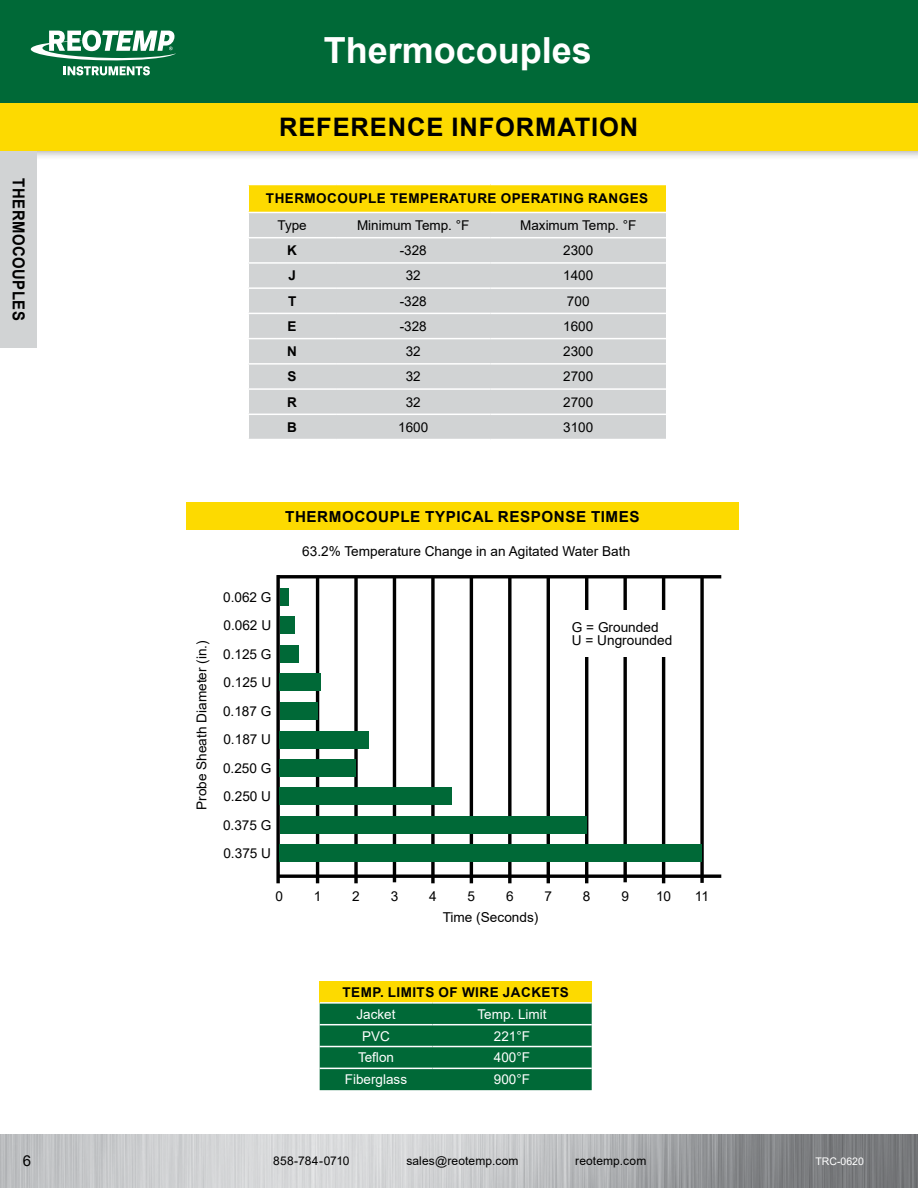
<style>
.page{position:relative;width:918px;height:1188px;background:#fff}
.page>*{position:absolute;margin:0;border:0;box-sizing:border-box;transform-origin:0 0}
.H1_Series{font:700 36px "Arial";color:#fff}
.H2_Product_Name{font:700 25.5px "Arial";letter-spacing:.035em;color:#000}
.t1{font:700 16.5px "Arial";letter-spacing:.035em;color:#000;scale:.9 1}
.TC_response_times{font:700 15.15px "Arial";letter-spacing:.035em;color:#000}
.t2{font:15px "Arial";color:#000}
.t3{font:13.65px "Arial";color:#000}
.Chart_Body{font:13.5px "Arial";color:#000}
.TC_operating_ranges{font:700 13.5px "Arial";letter-spacing:.035em;color:#000}
.table_text_2{font:13.5px "Arial";color:#fff}
.Chart_Body-2{font:700 13.5px "Arial";color:#000}
.t4{font:12px "Arial";letter-spacing:.01em;color:#000}
.t5{font:10.5px "Arial";color:#fff}
</style>
<div class="page">
<div style="left:0;top:93px;width:918px;height:68px;background:#000;opacity:.4"></div>
<div style="left:0;top:103px;width:918px;height:48px;background:#fdda00"></div>
<img style="left:0;top:1134px;width:918px;height:54px">
<div style="left:0;top:151px;width:37px;height:197px;background:#d1d3d4"></div>
<div style="left:0;top:0;width:918px;height:103px;background:#006937"></div>
<svg style="left:31px;top:30px;width:145px;height:45px"></svg>
<svg style="left:700px;top:578px;width:4px;height:305px"></svg>
<svg style="left:431px;top:578px;width:4px;height:305px"></svg>
<hr style="left:470px;top:578px;width:3px;height:305px;background:#000">
<svg style="left:508px;top:578px;width:4px;height:305px"></svg>
<hr style="left:547px;top:577px;width:3px;height:306px;background:#000">
<hr style="left:585px;top:577px;width:3px;height:306px;background:#000">
<svg style="left:623px;top:578px;width:4px;height:304px"></svg>
<hr style="left:662px;top:577px;width:3px;height:306px;background:#000">
<div style="left:186px;top:503px;width:553px;height:27px;background:#fdda00"></div>
<hr style="left:316px;top:577px;width:3px;height:306px;background:#000">
<svg style="left:354px;top:578px;width:4px;height:305px"></svg>
<hr style="left:393px;top:577px;width:3px;height:305px;background:#000">
<hr style="left:277px;top:575px;width:444px;height:3px;background:#000">
<svg style="left:280px;top:874px;width:441px;height:4px;background:#222"></svg>
<svg style="left:276px;top:575px;width:4px;height:308px"></svg>
<div style="left:280px;top:588px;width:9px;height:17px;background:#006937"></div>
<div style="left:280px;top:617px;width:15px;height:17px;background:#006937"></div>
<div style="left:280px;top:645px;width:18px;height:17px;background:#006937"></div>
<div style="left:280px;top:674px;width:41px;height:17px;background:#006937"></div>
<div style="left:280px;top:703px;width:38px;height:17px;background:#006937"></div>
<div style="left:280px;top:731px;width:89px;height:17px;background:#006937"></div>
<div style="left:280px;top:760px;width:76px;height:17px;background:#006937"></div>
<div style="left:280px;top:788px;width:172px;height:17px;background:#006937"></div>
<div style="left:280px;top:817px;width:307px;height:17px;background:#006937"></div>
<div style="left:280px;top:845px;width:422px;height:17px;background:#006937"></div>
<div style="left:564px;top:610px;width:123px;height:47px;background:#fff"></div>
<div style="left:320px;top:981px;width:272px;height:22px;background:#fdda00"></div>
<svg style="left:320px;top:1004px;width:272px;height:86px;background:#046b3a"></svg>
<hr style="left:320px;top:1024px;width:112px;height:1px;background:#fff">
<hr style="left:432px;top:1024px;width:160px;height:1px;background:#fff">
<hr style="left:320px;top:1046px;width:112px;height:1px;background:#fff">
<hr style="left:432px;top:1046px;width:160px;height:1px;background:#fff">
<hr style="left:320px;top:1068px;width:112px;height:1px;background:#fff">
<hr style="left:432px;top:1068px;width:160px;height:1px;background:#fff">
<hr style="left:320px;top:1002px;width:112px;height:2px;background:#fff">
<hr style="left:432px;top:1002px;width:160px;height:2px;background:#fff">
<div style="left:248px;top:184px;width:418px;height:28px;background:#fdda00"></div>
<div style="left:249px;top:213px;width:417px;height:226px;background:#d1d3d4"></div>
<hr style="left:248px;top:184px;width:88px;height:1px;background:#fff">
<hr style="left:336px;top:184px;width:154px;height:1px;background:#fff">
<hr style="left:490px;top:184px;width:176px;height:1px;background:#fff">
<hr style="left:248px;top:237px;width:88px;height:1px;background:#fff">
<hr style="left:336px;top:237px;width:154px;height:1px;background:#fff">
<hr style="left:490px;top:237px;width:176px;height:1px;background:#fff">
<hr style="left:248px;top:262px;width:88px;height:2px;background:#fff">
<hr style="left:336px;top:262px;width:154px;height:2px;background:#fff">
<hr style="left:490px;top:262px;width:176px;height:2px;background:#fff">
<hr style="left:248px;top:287px;width:88px;height:2px;background:#fff">
<hr style="left:336px;top:287px;width:154px;height:2px;background:#fff">
<hr style="left:490px;top:287px;width:176px;height:2px;background:#fff">
<hr style="left:248px;top:313px;width:88px;height:1px;background:#fff">
<hr style="left:336px;top:313px;width:154px;height:1px;background:#fff">
<hr style="left:490px;top:313px;width:176px;height:1px;background:#fff">
<hr style="left:248px;top:338px;width:88px;height:1px;background:#fff">
<hr style="left:336px;top:338px;width:154px;height:1px;background:#fff">
<hr style="left:490px;top:338px;width:176px;height:1px;background:#fff">
<hr style="left:248px;top:363px;width:88px;height:2px;background:#fff">
<hr style="left:336px;top:363px;width:154px;height:2px;background:#fff">
<hr style="left:490px;top:363px;width:176px;height:2px;background:#fff">
<hr style="left:248px;top:388px;width:88px;height:2px;background:#fff">
<hr style="left:336px;top:388px;width:154px;height:2px;background:#fff">
<hr style="left:490px;top:388px;width:176px;height:2px;background:#fff">
<hr style="left:248px;top:414px;width:88px;height:1px;background:#fff">
<svg style="left:248px;top:185px;width:1px;height:27px"></svg>
<hr style="left:336px;top:414px;width:154px;height:1px;background:#fff">
<hr style="left:490px;top:414px;width:176px;height:1px;background:#fff">
<p class="H1_Series" style="left:324px;top:25px;width:270px">Thermocouples</p>
<p class="t1" style="left:30px;top:178px;width:160px;rotate:90deg">THERMOCOUPLES</p>
<p class="H2_Product_Name" style="left:279px;top:110px;width:361px">REFERENCE INFORMATION</p>
<p class="TC_operating_ranges" style="left:266px;top:189px;width:384px">THERMOCOUPLE TEMPERATURE OPERATING RANGES</p>
<p class="Chart_Body" style="left:278px;top:216px;width:31px">Type</p>
<p class="Chart_Body" style="left:357px;top:216px;width:114px">Minimum Temp. °F</p>
<p class="Chart_Body" style="left:520px;top:216px;width:118px">Maximum Temp. °F</p>
<p class="Chart_Body-2" style="left:287px;top:241px;width:11px">K</p>
<p class="Chart_Body" style="left:400px;top:241px;width:29px">-328</p>
<p class="Chart_Body" style="left:563px;top:241px;width:32px">2300</p>
<p class="Chart_Body-2" style="left:288px;top:266px;width:9px">J</p>
<p class="Chart_Body" style="left:406px;top:266px;width:17px">32</p>
<p class="Chart_Body" style="left:563px;top:266px;width:32px">1400</p>
<p class="Chart_Body-2" style="left:288px;top:291px;width:10px">T</p>
<p class="Chart_Body" style="left:400px;top:292px;width:29px">-328</p>
<p class="Chart_Body" style="left:567px;top:292px;width:24px">700</p>
<p class="Chart_Body-2" style="left:288px;top:317px;width:11px">E</p>
<p class="Chart_Body" style="left:400px;top:317px;width:29px">-328</p>
<p class="Chart_Body" style="left:563px;top:317px;width:32px">1600</p>
<p class="Chart_Body-2" style="left:287px;top:342px;width:11px">N</p>
<p class="Chart_Body" style="left:406px;top:342px;width:17px">32</p>
<p class="Chart_Body" style="left:563px;top:342px;width:32px">2300</p>
<p class="Chart_Body-2" style="left:288px;top:367px;width:11px">S</p>
<p class="Chart_Body" style="left:406px;top:367px;width:17px">32</p>
<p class="Chart_Body" style="left:563px;top:367px;width:32px">2700</p>
<p class="Chart_Body-2" style="left:287px;top:392px;width:11px">R</p>
<p class="Chart_Body" style="left:406px;top:393px;width:17px">32</p>
<p class="Chart_Body" style="left:563px;top:393px;width:32px">2700</p>
<p class="Chart_Body-2" style="left:287px;top:418px;width:11px">B</p>
<p class="Chart_Body" style="left:398px;top:418px;width:32px">1600</p>
<p class="Chart_Body" style="left:563px;top:418px;width:32px">3100</p>
<p class="t3" style="left:192px;top:810px;width:171px;rotate:-90deg">Probe Sheath Diameter (in.)</p>
<p class="t3" style="left:223px;top:588px;width:50px">0.062 G</p>
<p class="t3" style="left:223px;top:616px;width:49px">0.062 U</p>
<p class="t3" style="left:223px;top:645px;width:50px">0.125 G</p>
<p class="t3" style="left:223px;top:673px;width:49px">0.125 U</p>
<p class="t3" style="left:223px;top:702px;width:50px">0.187 G</p>
<p class="t3" style="left:223px;top:730px;width:49px">0.187 U</p>
<p class="t3" style="left:223px;top:759px;width:50px">0.250 G</p>
<p class="t3" style="left:223px;top:787px;width:49px">0.250 U</p>
<p class="t3" style="left:223px;top:816px;width:50px">0.375 G</p>
<p class="t3" style="left:223px;top:844px;width:49px">0.375 U</p>
<p class="TC_response_times" style="left:285px;top:506px;width:356px">THERMOCOUPLE TYPICAL RESPONSE TIMES</p>
<p class="t3" style="left:302px;top:541px;width:330px">63.2% Temperature Change in an Agitated Water Bath</p>
<p class="t3" style="left:572px;top:618px;width:88px">G = Grounded</p>
<p class="t3" style="left:572px;top:631px;width:102px">U = Ungrounded</p>
<p class="t3" style="left:275px;top:887px;width:9px">0</p>
<p class="t3" style="left:314px;top:887px;width:9px">1</p>
<p class="t3" style="left:352px;top:887px;width:9px">2</p>
<p class="t3" style="left:391px;top:887px;width:9px">3</p>
<p class="t3" style="left:429px;top:887px;width:9px">4</p>
<p class="t3" style="left:468px;top:887px;width:9px">5</p>
<p class="t3" style="left:506px;top:887px;width:9px">6</p>
<p class="t3" style="left:544px;top:887px;width:9px">7</p>
<p class="t3" style="left:583px;top:887px;width:9px">8</p>
<p class="t3" style="left:621px;top:887px;width:9px">9</p>
<p class="t3" style="left:656px;top:887px;width:17px">10</p>
<p class="t3" style="left:443px;top:908px;width:97px">Time (Seconds)</p>
<p class="TC_operating_ranges" style="left:343px;top:983px;width:228px">TEMP. LIMITS OF WIRE JACKETS</p>
<p class="table_text_2" style="left:357px;top:1005px;width:41px">Jacket</p>
<p class="table_text_2" style="left:478px;top:1005px;width:71px">Temp. Limit</p>
<p class="table_text_2" style="left:362px;top:1026px;width:29px">PVC</p>
<p class="table_text_2" style="left:494px;top:1026px;width:38px">221°F</p>
<p class="table_text_2" style="left:358px;top:1048px;width:38px">Teflon</p>
<p class="table_text_2" style="left:494px;top:1048px;width:38px">400°F</p>
<p class="table_text_2" style="left:345px;top:1070px;width:64px">Fiberglass</p>
<p class="table_text_2" style="left:494px;top:1070px;width:38px">900°F</p>
<p class="t3" style="left:695px;top:887px;width:16px">11</p>
<p class="t2" style="left:23px;top:1151px;width:10px">6</p>
<p class="t4" style="left:273px;top:1153px;width:78px">858-784-0710</p>
<p class="t4" style="left:406px;top:1153px;width:114px">sales@reotemp.com</p>
<p class="t4" style="left:575px;top:1153px;width:73px">reotemp.com</p>
<p class="t5" style="left:816px;top:1154px;width:50px">TRC-0620</p>
</div>
